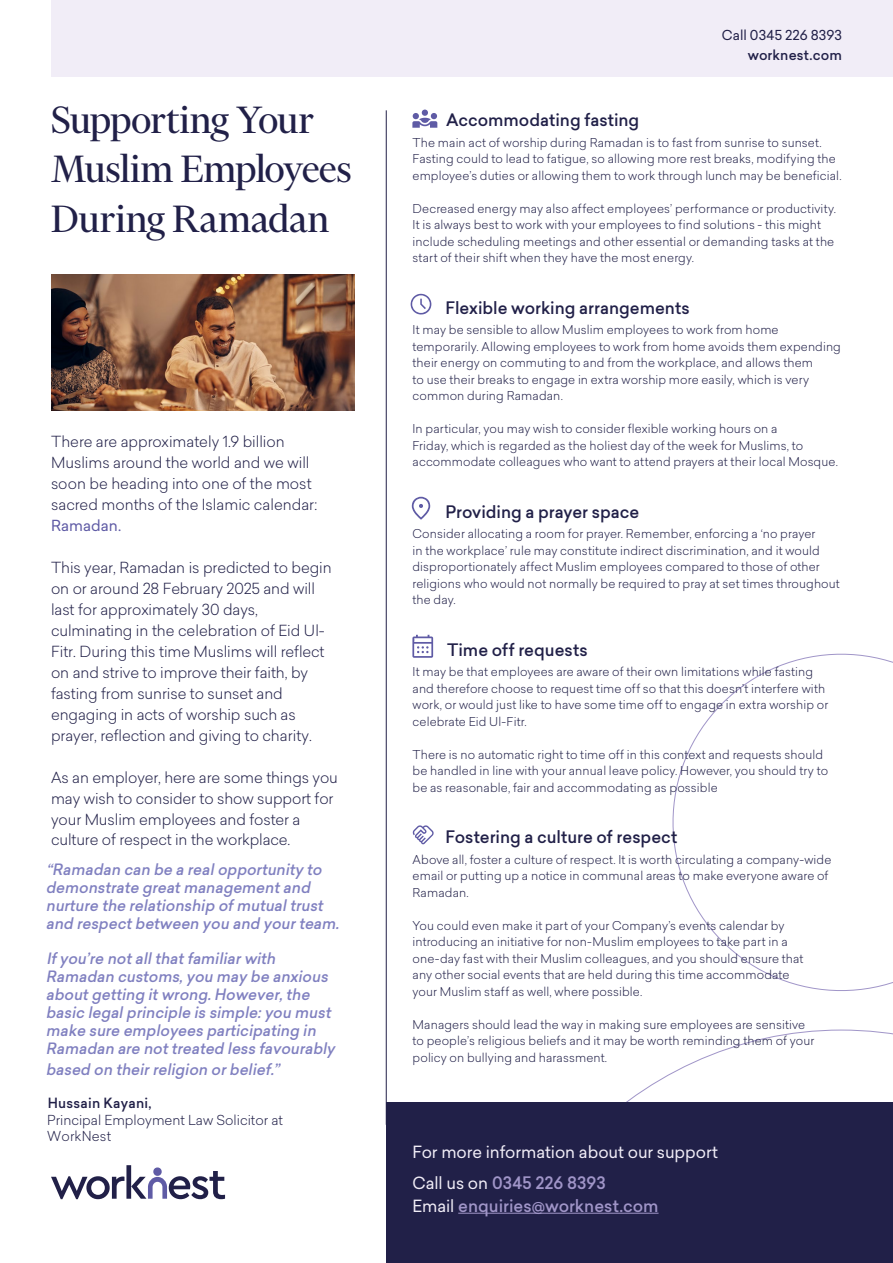
<style>
.page{position:relative;width:893px;height:1263px;background:#fff}
.page>*{position:absolute;margin:0;border:0;box-sizing:border-box;transform-origin:0 0}
.t1{font:43.5px/49.5px "Financier Display";letter-spacing:-.005em;color:#212048}
.t2{font:500 16.5px "Sailec";color:#212048}
.t3{font:16.5px/31px "Sailec";letter-spacing:-.005em;color:#f1edf7}
.t4{font:500 16.5px "Sailec";color:#a095c8}
.t5{font:300 15px/21px "Sailec";letter-spacing:-.005em;color:#212048}
.t6{font:italic 500 15px/18px "Sailec";color:#8080c0}
.t7{font:15px "Sailec";color:#5f5ba5}
.t8{font:300 13.5px/15.9px "Sailec";color:#212048}
.t9{font:500 13.5px "Sailec";letter-spacing:.02em;color:#212048}
.t10{font:13.5px "Sailec";letter-spacing:.01em;color:#212048}
.t11{font:300 12px/16.5px "Sailec";letter-spacing:.01em;color:#212048}
.s1{font-weight:500;color:#a095c8}
.s2{font-weight:400;color:#f1edf7}
</style>
<div class="page">
<svg style="left:672px;top:653px;width:221px;height:338px"></svg>
<svg style="left:460px;top:1029px;width:433px;height:74px"></svg>
<svg style="left:51px;top:1165px;width:174px;height:34px"></svg>
<div style="left:51px;top:0;width:842px;height:77px;background:#f1edf7"></div>
<hr style="left:386px;top:110px;width:1px;height:1015px;background:#212048">
<img style="left:51px;top:274px;width:304px;height:136px">
<div style="left:386px;top:1103px;width:507px;height:160px;background:#212048"></div>
<hr style="left:458px;top:1213px;width:200px;height:1px;background:#a095c8">
<svg style="left:412px;top:110px;width:25px;height:18px"></svg>
<svg style="left:411px;top:294px;width:20px;height:20px"></svg>
<svg style="left:412px;top:497px;width:18px;height:23px"></svg>
<svg style="left:412px;top:635px;width:21px;height:23px"></svg>
<svg style="left:413px;top:825px;width:21px;height:19px"></svg>
<p class="t10" style="left:722px;top:26px;width:122px">Call 0345 226 8393</p>
<p class="t9" style="left:748px;top:45px;width:96px">worknest.com</p>
<h1 class="t1" style="left:51px;top:95px;width:302px">Supporting Your<br>Muslim Employees<br>During Ramadan</h1>
<h2 class="t2" style="left:446px;top:109px;width:195px">Accommodating fasting</h2>
<p class="t11" style="left:413px;top:134px;width:430px">The main act of worship during Ramadan is to fast from sunrise to sunset.<br>Fasting could to lead to fatigue, so allowing more rest breaks, modifying the employee’s duties or allowing them to work through lunch may be beneficial.</p>
<p class="t11" style="left:413px;top:200px;width:425px">Decreased energy may also affect employees’ performance or productivity.<br>It is always best to work with your employees to find solutions - this might include scheduling meetings and other essential or demanding tasks at the start of their shift when they have the most energy.</p>
<p class="t5" style="left:51px;top:430px;width:268px">There are approximately 1.9 billion Muslims around the world and we will soon be heading into one of the most sacred months of the Islamic calendar:</p>
<p class="t7" style="left:51px;top:515px;width:72px">Ramadan.</p>
<p class="t5" style="left:51px;top:556px;width:282px">This year, Ramadan is predicted to begin on or around 28 February 2025 and will last for approximately 30 days, culminating in the celebration of Eid Ul-Fitr. During this time Muslims will reflect on and strive to improve their faith, by fasting from sunrise to sunset and engaging in acts of worship such as prayer, reflection and giving to charity.</p>
<p class="t5" style="left:51px;top:767px;width:288px">As an employer, here are some things you may wish to consider to show support for your Muslim employees and foster a culture of respect in the workplace.</p>
<p class="t6" style="left:46px;top:860px;width:298px">“Ramadan can be a realopportunity to demonstrate greatmanagementand nurture the relationship ofmutualtrust and respectbetween you and yourteam.</p>
<p class="t6" style="left:46px;top:949px;width:294px">Ifyou’re notallthatfamiliarwith Ramadan customs,you may be anxious aboutgetting itwrong.However,the basic legalprinciple is simple:you must make sure employees participating in Ramadan are nottreated less favourably</p>
<p class="t6" style="left:46px;top:1060px;width:239px">based on theirreligion orbelief.”</p>
<p class="t9" style="left:48px;top:1094px;width:105px">Hussain Kayani,</p>
<p class="t8" style="left:47px;top:1112px;width:237px">Principal Employment Law Solicitor at<br>WorkNest</p>
<h2 class="t2" style="left:445px;top:296px;width:246px">Flexible working arrangements</h2>
<p class="t11" style="left:413px;top:321px;width:430px">It may be sensible to allow Muslim employees to work from home temporarily. Allowing employees to work from home avoids them expending their energy on commuting to and from the workplace, and allows them<br>to use their breaks to engage in extra worship more easily, which is very common during Ramadan.</p>
<p class="t11" style="left:413px;top:420px;width:427px">In particular, you may wish to consider flexible working hours on a<br>Friday, which is regarded as the holiest day of the week for Muslims, to accommodate colleagues who want to attend prayers at their local Mosque.</p>
<h2 class="t2" style="left:445px;top:500px;width:195px">Providing a prayer space</h2>
<p class="t11" style="left:413px;top:525px;width:429px">Consider allocating a room for prayer. Remember, enforcing a ‘no prayer<br>in the workplace’ rule may constitute indirect discrimination, and it would disproportionately affect Muslim employees compared to those of other religions who would not normally be required to pray at set times throughout the day.</p>
<h2 class="t2" style="left:447px;top:638px;width:142px">Time off requests</h2>
<p class="t11" style="left:413px;top:663px;width:417px">It may be that employees are aware of their own limitations while fasting and therefore choose to request time off so that this doesn’t interfere with work, or would just like to have some time off to engage in extra worship or celebrate Eid Ul-Fitr.</p>
<p class="t11" style="left:413px;top:746px;width:417px">There is no automatic right to time off in this context and requests should be handled in line with your annual leave policy. However, you should try to be as reasonable, fair and accommodating as possible</p>
<h2 class="t2" style="left:445px;top:825px;width:233px">Fostering a culture of respect</h2>
<p class="t11" style="left:413px;top:851px;width:420px">Above all, foster a culture of respect. It is worth circulating a company-wide email or putting up a notice in communal areas to make everyone aware of<br>Ramadan.</p>
<p class="t11" style="left:413px;top:917px;width:392px">You could even make it part of your Company’s events calendar by introducing an initiative for non-Muslim employees to take part in a one-day fast with their Muslim colleagues, and you should ensure that any other social events that are held during this time accommodate your Muslim staff as well, where possible.</p>
<p class="t11" style="left:413px;top:1016px;width:403px">Managers should lead the way in making sure employees are sensitive to people’s religious beliefs and it may be worth reminding them of your policy on bullying and harassment.</p>
<h2 class="t3" style="left:413px;top:1136px;width:307px">For more information about our support<br>Call us on <span class="s1">0345 226 8393</span></h2>
<h2 class="t4" style="left:413px;top:1194px;width:247px"><span class="s2">Email</span> enquiries@worknest.com</h2>
</div>
